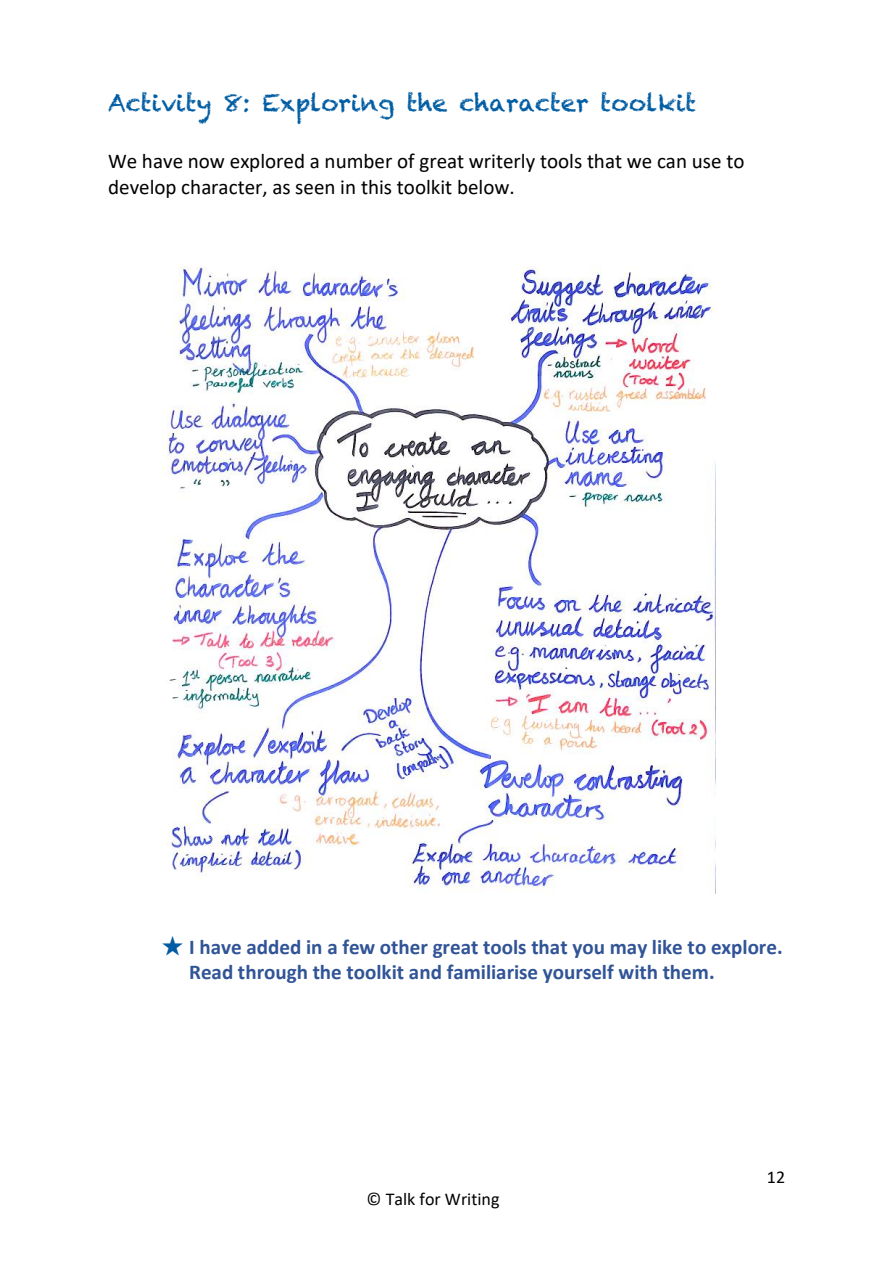
<style>
.page{position:relative;width:893px;height:1264px;background:#fff}
.page>*{position:absolute;margin:0;border:0;box-sizing:border-box;transform-origin:0 0}
.t1{font:24px "Chalkduster";color:#005da3}
.t2{font:700 21px/25.5px "Calibri";color:#315497}
.t3{font:21px/25.5px "Calibri";color:#000}
.t4{font:18px "Calibri";color:#000}
.s1{font-family:"Yu Gothic";font-weight:400;color:#015ca4}
</style>
<div class="page">
<img style="left:161px;top:266px;width:555px;height:627px">
<p class="t1" style="left:108px;top:87px;width:590px">Activity 8: Exploring the character toolkit</p>
<p class="t3" style="left:108px;top:150px;width:637px">We have now explored a number of great writerly tools that we can use to develop character, as seen in this toolkit below.</p>
<p class="t2" style="left:189px;top:935px;width:595px;text-indent:-27px"><span class="s1">★</span> I have added in a few other great tools that you may like to explore.<br>Read through the toolkit and familiarise yourself with them.</p>
<p class="t4" style="left:366px;top:1191px;width:134px">© Talk for Writing</p>
<p class="t4" style="left:766px;top:1169px;width:20px">12</p>
</div>
